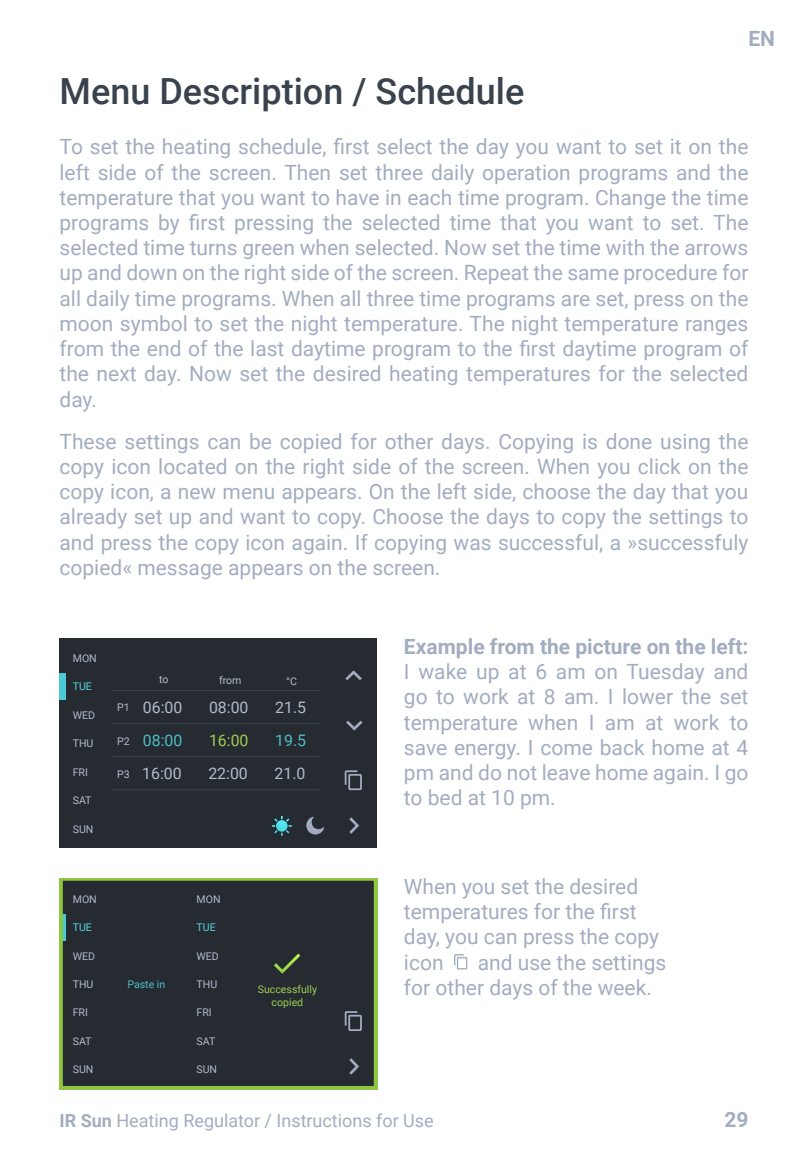
<style>
.page{position:relative;width:808px;height:1149px;background:#fff}
.page>*{position:absolute;margin:0;border:0;box-sizing:border-box;transform-origin:0 0}
.t1{font:500 36px "Roboto";color:#3a434d}
.t2{font:21px/25.2px "Roboto";color:#a3adc0;text-align:justify}
.t3{font:700 21px "Roboto";color:#a3adc0}
.t4{font:18px "Roboto";color:#a3adc0}
.t5{font:15.9px "Roboto";color:#b1bbcb}
.t6{font:15.9px "Roboto";color:#4dbdc6}
.t7{font:15.9px "Roboto";color:#9ecd51}
.t8{font:10.5px "Roboto";color:#b1bbcb}
.t9{font:10.5px/12.6px "Roboto";color:#9ecd51;text-align:center}
.t10{font:10.5px "Roboto";color:#56d3dc}
.t11{font:10.5px "Roboto";color:#4dbdc6}
.s1{font-weight:700}
</style>
<div class="page">
<div style="left:60px;top:638px;width:317px;height:209px;background:#262b32"></div>
<hr style="left:112px;top:689px;width:208px;height:1px;background:#3a424d">
<hr style="left:112px;top:723px;width:208px;height:1px;background:#3a424d">
<hr style="left:112px;top:756px;width:208px;height:1px;background:#3a424d">
<hr style="left:112px;top:789px;width:208px;height:1px;background:#3a424d">
<div style="left:60px;top:672px;width:6px;height:27px;background:#4acad4"></div>
<svg style="left:345px;top:670px;width:17px;height:10px"></svg>
<svg style="left:346px;top:720px;width:17px;height:10px"></svg>
<svg style="left:349px;top:817px;width:10px;height:16px"></svg>
<svg style="left:345px;top:770px;width:17px;height:20px"></svg>
<svg style="left:306px;top:816px;width:18px;height:19px"></svg>
<svg style="left:272px;top:816px;width:20px;height:19px"></svg>
<div style="left:60px;top:878px;width:317px;height:211px;background:#262b32"></div>
<svg style="left:454px;top:954px;width:13px;height:15px"></svg>
<p class="t3" style="left:748px;top:24px;width:28px">EN</p>
<h1 class="t1" style="left:60px;top:66px;width:466px">Menu Description / Schedule</h1>
<p class="t2" style="left:60px;top:133px;width:690px">To set the heating schedule, first select the day you want to set it on the left side of the screen. Then set three daily operation programs and the temperature that you want to have in each time program. Change the time programs by first pressing the selected time that you want to set. The selected time turns green when selected. Now set the time with the arrows up and down on the right side of the screen. Repeat the same procedure for all daily time programs. When all three time programs are set, press on the moon symbol to set the night temperature. The night temperature ranges from the end of the last daytime program to the first daytime program of the next day. Now set the desired heating temperatures for the selected day.</p>
<p class="t2" style="left:60px;top:428px;width:690px">These settings can be copied for other days. Copying is done using the copy icon located on the right side of the screen. When you click on the copy icon, a new menu appears. On the left side, choose the day that you already set up and want to copy. Choose the days to copy the settings to and press the copy icon again. If copying was successful, a »successfuly copied« message appears on the screen.</p>
<p class="t8" style="left:73px;top:650px;width:26px">MON</p>
<p class="t10" style="left:73px;top:679px;width:21px">TUE</p>
<p class="t8" style="left:73px;top:707px;width:24px">WED</p>
<p class="t8" style="left:73px;top:735px;width:22px">THU</p>
<p class="t8" style="left:73px;top:764px;width:17px">FRI</p>
<p class="t8" style="left:73px;top:792px;width:20px">SAT</p>
<p class="t8" style="left:73px;top:821px;width:22px">SUN</p>
<p class="t8" style="left:117px;top:699px;width:14px">P1</p>
<p class="t8" style="left:117px;top:733px;width:14px">P2</p>
<p class="t8" style="left:117px;top:766px;width:14px">P3</p>
<p class="t8" style="left:159px;top:671px;width:11px">to</p>
<p class="t5" style="left:143px;top:695px;width:41px">06:00</p>
<p class="t6" style="left:143px;top:728px;width:41px">08:00</p>
<p class="t5" style="left:142px;top:761px;width:41px">16:00</p>
<p class="t8" style="left:219px;top:672px;width:24px">from</p>
<p class="t8" style="left:286px;top:673px;width:12px">°C</p>
<p class="t5" style="left:209px;top:695px;width:41px">08:00</p>
<p class="t7" style="left:209px;top:728px;width:41px">16:00</p>
<p class="t5" style="left:208px;top:761px;width:41px">22:00</p>
<p class="t5" style="left:275px;top:695px;width:32px">21.5</p>
<p class="t6" style="left:275px;top:728px;width:32px">19.5</p>
<p class="t5" style="left:274px;top:761px;width:32px">21.0</p>
<p class="t3" style="left:404px;top:631px;width:346px">Example from the picture on the left:</p>
<p class="t2" style="left:404px;top:658px;width:346px">I wake up at 6 am on Tuesday and go to work at 8 am. I lower the set temperature when I am at work to save energy. I come back home at 4 pm and do not leave home again. I go to bed at 10 pm.</p>
<p class="t2" style="left:404px;top:872px;width:257px;text-align:left">When you set the desired temperatures for the first day, you can press the copy icon</p>
<p class="t8" style="left:73px;top:891px;width:26px">MON</p>
<p class="t10" style="left:73px;top:919px;width:21px">TUE</p>
<p class="t8" style="left:73px;top:948px;width:24px">WED</p>
<p class="t8" style="left:73px;top:976px;width:22px">THU</p>
<p class="t8" style="left:73px;top:1005px;width:17px">FRI</p>
<p class="t8" style="left:73px;top:1033px;width:20px">SAT</p>
<p class="t8" style="left:73px;top:1061px;width:22px">SUN</p>
<p class="t8" style="left:196px;top:891px;width:26px">MON</p>
<p class="t10" style="left:196px;top:919px;width:21px">TUE</p>
<p class="t8" style="left:196px;top:948px;width:24px">WED</p>
<p class="t8" style="left:196px;top:976px;width:22px">THU</p>
<p class="t8" style="left:196px;top:1005px;width:17px">FRI</p>
<p class="t8" style="left:196px;top:1033px;width:20px">SAT</p>
<p class="t8" style="left:196px;top:1061px;width:22px">SUN</p>
<p class="t4" style="left:60px;top:1107px;width:376px"><span class="s1">IR Sun</span> Heating Regulator / Instructions for Use</p>
<p class="t3" style="left:724px;top:1104px;width:26px">29</p>
<p class="t2" style="left:404px;top:948px;width:264px;text-indent:74px">and use the settings for other days of the week.</p>
<p class="t11" style="left:127px;top:976px;width:39px">Paste in</p>
<p class="t9" style="left:258px;top:982px;width:61px">Successfully copied</p>
</div>
